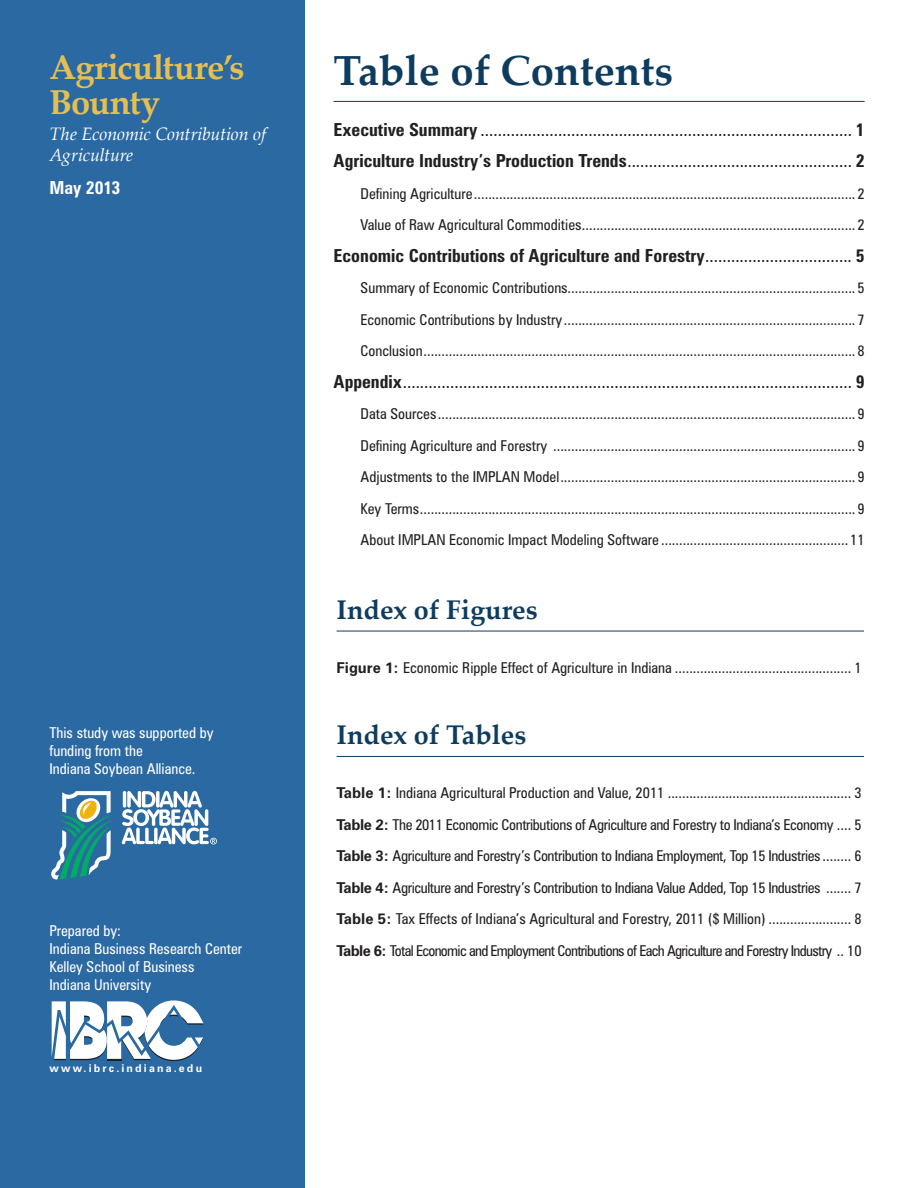
<style>
.page{position:relative;width:918px;height:1188px;background:#fff}
.page>*{position:absolute;margin:0;border:0;box-sizing:border-box;transform-origin:0 0}
.TOC_Title{font:700 42px "Palatino Linotype";color:#0e3c5e}
.sidebar_text{font:700 34.5px/34.5px "Palatino Linotype";letter-spacing:-.015em;color:#e7bf50}
.TOC_Title_2{font:700 27px "Palatino Linotype";color:#0e3c5e}
.TOC_1{font:condensed 18px "Zurich BT";color:#231f20}
.TOC_1-2{font:700 condensed 18px "Zurich BT";color:#231f20}
.sidebar_text-2{font:italic 18px/21.6px "Palatino Linotype";letter-spacing:-.01em;color:#fff}
.sidebar_text-3{font:700 condensed 18px "Zurich BT";letter-spacing:-.005em;color:#fff}
.TOC_2{font:condensed 15px "Zurich BT";color:#231f20}
.TOC_3{font:condensed 15px "Zurich BT";color:#231f20}
.TOC_3-2{font:condensed 15px "Zurich BT";letter-spacing:-.025em;color:#231f20}
.sidebar_text-4{font:condensed 15px/18px "Zurich BT";color:#fff}
.TOC_3-3{font:condensed 15px "Zurich BT";letter-spacing:-.045em;color:#231f20}
.t1{font:700 10.8px "Zurich BT";letter-spacing:.2em;color:#fff}
.s1{font-weight:700}
.s2{font-weight:400}
.s3{font-weight:700;font-stretch:normal}
</style>
<div class="page">
<hr style="left:334px;top:101px;width:531px;height:1px;background:#0e3c5e">
<hr style="left:337px;top:631px;width:527px;height:1px;background:#0e3c5e">
<hr style="left:337px;top:756px;width:527px;height:1px;background:#0e3c5e">
<div style="left:0;top:0;width:305px;height:1188px;background:#2b69a2"></div>
<svg style="left:52px;top:1000px;width:151px;height:61px"></svg>
<svg style="left:51px;top:791px;width:63px;height:89px"></svg>
<svg style="left:122px;top:791px;width:95px;height:53px"></svg>
<p class="sidebar_text" style="left:50px;top:49px;width:197px">Agriculture’s<br>Bounty</p>
<p class="sidebar_text-2" style="left:50px;top:122px;width:218px">The Economic Contribution of<br>Agriculture</p>
<p class="sidebar_text-3" style="left:50px;top:176px;width:72px">May 2013</p>
<p class="sidebar_text-4" style="left:50px;top:724px;width:165px">This study was supported by funding from the<br>Indiana Soybean Alliance.</p>
<p class="sidebar_text-4" style="left:50px;top:922px;width:73px">Prepared by:</p>
<p class="sidebar_text-4" style="left:50px;top:940px;width:194px">Indiana Business Research Center</p>
<p class="sidebar_text-4" style="left:50px;top:958px;width:146px">Kelley School of Business</p>
<p class="sidebar_text-4" style="left:50px;top:976px;width:103px">Indiana University</p>
<p class="t1" style="left:50px;top:1061px;width:154px">www.ibrc.indiana.edu</p>
<p class="TOC_Title" style="left:334px;top:41px;width:341px">Table of Contents</p>
<p class="TOC_1" style="left:334px;top:118px;width:532px"><span class="s1">Executive Summary</span> ...................................................................................... <span class="s1">1</span></p>
<p class="TOC_1" style="left:334px;top:150px;width:532px"><span class="s1">Agriculture Industry’s Production Trends</span>.................................................... <span class="s1">2</span></p>
<p class="TOC_2" style="left:361px;top:184px;width:506px">Defining Agriculture.......................................................................................................... 2</p>
<p class="TOC_2" style="left:361px;top:216px;width:506px">Value of Raw Agricultural Commodities............................................................................ 2</p>
<p class="TOC_1-2" style="left:334px;top:244px;width:532px">Economic Contributions of Agriculture and Forestry<span class="s2">..................................</span> 5</p>
<p class="TOC_2" style="left:361px;top:279px;width:506px">Summary of Economic Contributions................................................................................ 5</p>
<p class="TOC_2" style="left:361px;top:310px;width:506px">Economic Contributions by Industry ................................................................................. 7</p>
<p class="TOC_2" style="left:361px;top:342px;width:506px">Conclusion........................................................................................................................ 8</p>
<p class="TOC_1" style="left:334px;top:370px;width:532px"><span class="s1">Appendix</span>........................................................................................................ <span class="s1">9</span></p>
<p class="TOC_2" style="left:361px;top:405px;width:506px">Data Sources.................................................................................................................... 9</p>
<p class="TOC_2" style="left:361px;top:436px;width:506px">Defining Agriculture and Forestry .................................................................................... 9</p>
<p class="TOC_2" style="left:361px;top:468px;width:506px">Adjustments to the IMPLAN Model.................................................................................. 9</p>
<p class="TOC_2" style="left:361px;top:499px;width:506px">Key Terms......................................................................................................................... 9</p>
<p class="TOC_2" style="left:361px;top:531px;width:506px">About IMPLAN Economic Impact Modeling Software .................................................... 11</p>
<p class="TOC_Title_2" style="left:337px;top:591px;width:203px">Index of Figures</p>
<p class="TOC_3" style="left:337px;top:658px;width:527px"><span class="s3">Figure 1:</span> Economic Ripple Effect of Agriculture in Indiana ................................................. 1</p>
<p class="TOC_Title_2" style="left:337px;top:716px;width:191px">Index of Tables</p>
<p class="TOC_3" style="left:337px;top:784px;width:527px"><span class="s3">Table 1:</span> Indiana Agricultural Production and Value, 2011 ................................................... 3</p>
<p class="TOC_3-2" style="left:337px;top:815px;width:527px"><span class="s3">Table 2:</span> The 2011 Economic Contributions of Agriculture and Forestry to Indiana’s Economy .... 5</p>
<p class="TOC_3-2" style="left:337px;top:847px;width:527px"><span class="s3">Table 3:</span> Agriculture and Forestry’s Contribution to Indiana Employment, Top 15 Industries ........ 6</p>
<p class="TOC_3-2" style="left:337px;top:878px;width:527px"><span class="s3">Table 4:</span> Agriculture and Forestry’s Contribution to Indiana Value Added, Top 15 Industries ....... 7</p>
<p class="TOC_3" style="left:337px;top:910px;width:527px"><span class="s3">Table 5:</span> Tax Effects of Indiana’s Agricultural and Forestry, 2011 ($ Million) ....................... 8</p>
<p class="TOC_3-3" style="left:337px;top:941px;width:527px"><span class="s3">Table 6:</span> Total Economic and Employment Contributions of Each Agriculture and Forestry Industry .. 10</p>
</div>
